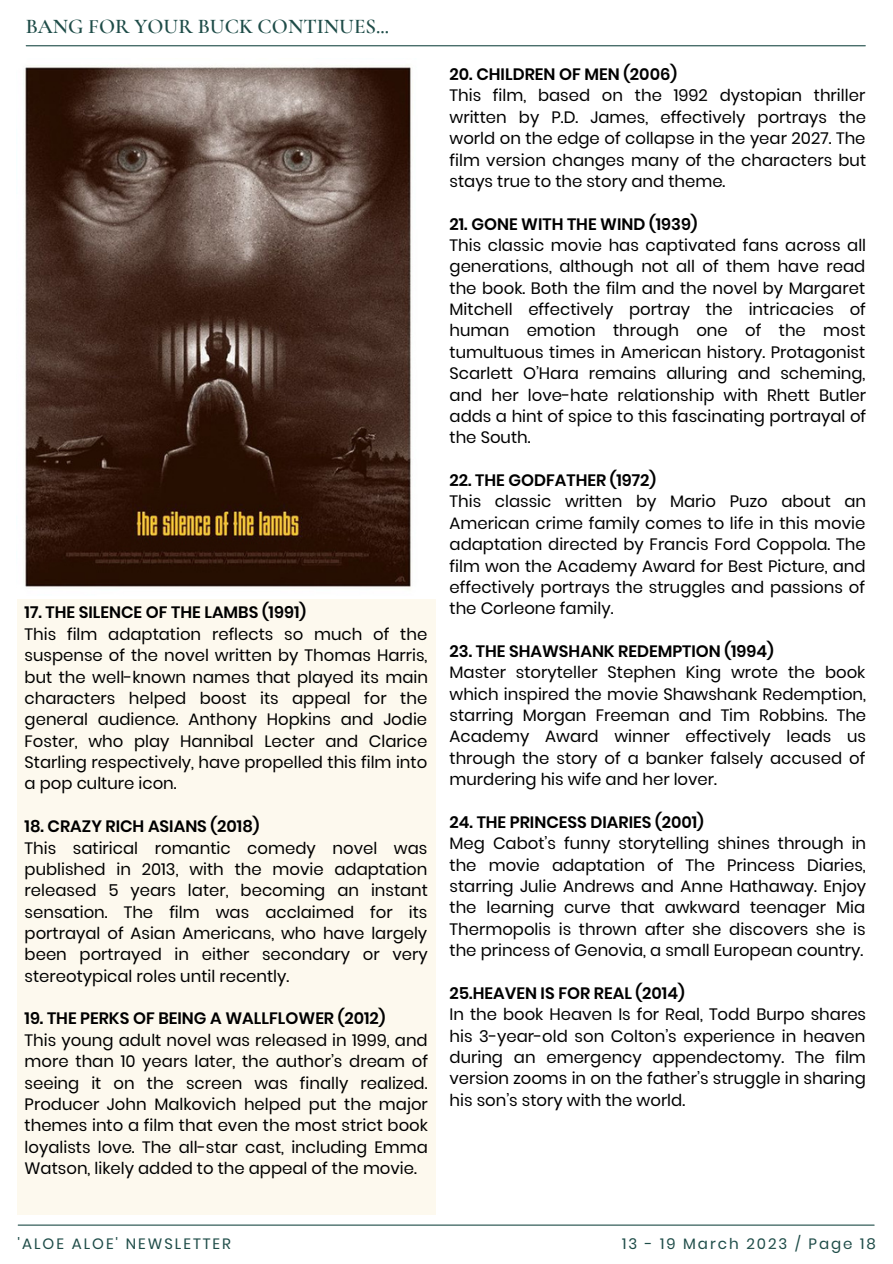
<style>
.page{position:relative;width:893px;height:1264px;background:#fff}
.page>*{position:absolute;margin:0;border:0;box-sizing:border-box;transform-origin:0 0}
.t1{font:600 21px "Cormorant Garamond";color:#1e4c48}
.t2{font:16.5px/21.3px "Poppins";color:#000;text-align:justify}
.t3{font:600 16.5px "Poppins";color:#000}
.t4{font:15px "Poppins";letter-spacing:.135em;color:#1e4c48}
</style>
<div class="page">
<hr style="left:26px;top:45px;width:839px;height:1px;background:#1e4c48">
<hr style="left:18px;top:1224px;width:856px;height:1px;background:#1e4c48">
<div style="left:17px;top:599px;width:418px;height:615px;background:#fdf9ee"></div>
<img style="left:23px;top:65px;width:388px;height:524px">
<p class="t1" style="left:26px;top:14px;width:365px">BANG FOR YOUR BUCK CONTINUES...</p>
<p class="t3" style="left:25px;top:601px;width:283px">17. THE SILENCE OF THE LAMBS (1991)</p>
<p class="t2" style="left:25px;top:623px;width:405px">This film adaptation reflects so much of the suspense of the novel written by Thomas Harris, but the well-known names that played its main characters helped boost its appeal for the general audience. Anthony Hopkins and Jodie Foster, who play Hannibal Lecter and Clarice Starling respectively, have propelled this film into a pop culture icon.</p>
<p class="t3" style="left:25px;top:814px;width:236px">18. CRAZY RICH ASIANS (2018)</p>
<p class="t2" style="left:25px;top:837px;width:405px">This satirical romantic comedy novel was published in 2013, with the movie adaptation released 5 years later, becoming an instant sensation. The film was acclaimed for its portrayal of Asian Americans, who have largely been portrayed in either secondary or very stereotypical roles until recently.</p>
<p class="t3" style="left:25px;top:1007px;width:362px">19. THE PERKS OF BEING A WALLFLOWER (2012)</p>
<p class="t2" style="left:25px;top:1029px;width:405px">This young adult novel was released in 1999, and more than 10 years later, the author’s dream of seeing it on the screen was finally realized.<br>Producer John Malkovich helped put the major themes into a film that even the most strict book loyalists love. The all-star cast, including Emma Watson, likely added to the appeal of the movie.</p>
<p class="t3" style="left:449px;top:63px;width:229px">20. CHILDREN OF MEN (2006)</p>
<p class="t2" style="left:449px;top:85px;width:418px">This film, based on the 1992 dystopian thriller written by P.D. James, effectively portrays the world on the edge of collapse in the year 2027. The film version changes many of the characters but stays true to the story and theme.</p>
<p class="t3" style="left:449px;top:212px;width:249px">21. GONE WITH THE WIND (1939)</p>
<p class="t2" style="left:449px;top:234px;width:418px">This classic movie has captivated fans across all generations, although not all of them have read the book. Both the film and the novel by Margaret Mitchell effectively portray the intricacies of human emotion through one of the most tumultuous times in American history. Protagonist Scarlett O’Hara remains alluring and scheming, and her love-hate relationship with Rhett Butler adds a hint of spice to this fascinating portrayal of the South.</p>
<p class="t3" style="left:449px;top:468px;width:208px">22. THE GODFATHER (1972)</p>
<p class="t2" style="left:449px;top:491px;width:418px">This classic written by Mario Puzo about an American crime family comes to life in this movie adaptation directed by Francis Ford Coppola. The film won the Academy Award for Best Picture, and effectively portrays the struggles and passions of the Corleone family.</p>
<p class="t3" style="left:449px;top:639px;width:326px">23. THE SHAWSHANK REDEMPTION (1994)</p>
<p class="t2" style="left:449px;top:662px;width:418px">Master storyteller Stephen King wrote the book which inspired the movie Shawshank Redemption, starring Morgan Freeman and Tim Robbins. The Academy Award winner effectively leads us through the story of a banker falsely accused of murdering his wife and her lover.</p>
<p class="t3" style="left:449px;top:810px;width:256px">24. THE PRINCESS DIARIES (2001)</p>
<p class="t2" style="left:449px;top:832px;width:418px">Meg Cabot’s funny storytelling shines through in the movie adaptation of The Princess Diaries, starring Julie Andrews and Anne Hathaway. Enjoy the learning curve that awkward teenager Mia Thermopolis is thrown after she discovers she is the princess of Genovia, a small European country.</p>
<p class="t3" style="left:449px;top:981px;width:237px">25.HEAVEN IS FOR REAL (2014)</p>
<p class="t2" style="left:449px;top:1003px;width:418px">In the book Heaven Is for Real, Todd Burpo shares his 3-year-old son Colton’s experience in heaven during an emergency appendectomy. The film version zooms in on the father’s struggle in sharing his son’s story with the world.</p>
<p class="t4" style="left:18px;top:1233px;width:215px">'ALOE ALOE' NEWSLETTER</p>
<p class="t4" style="left:622px;top:1233px;width:255px">13 - 19 March 2023 / Page 18</p>
</div>
